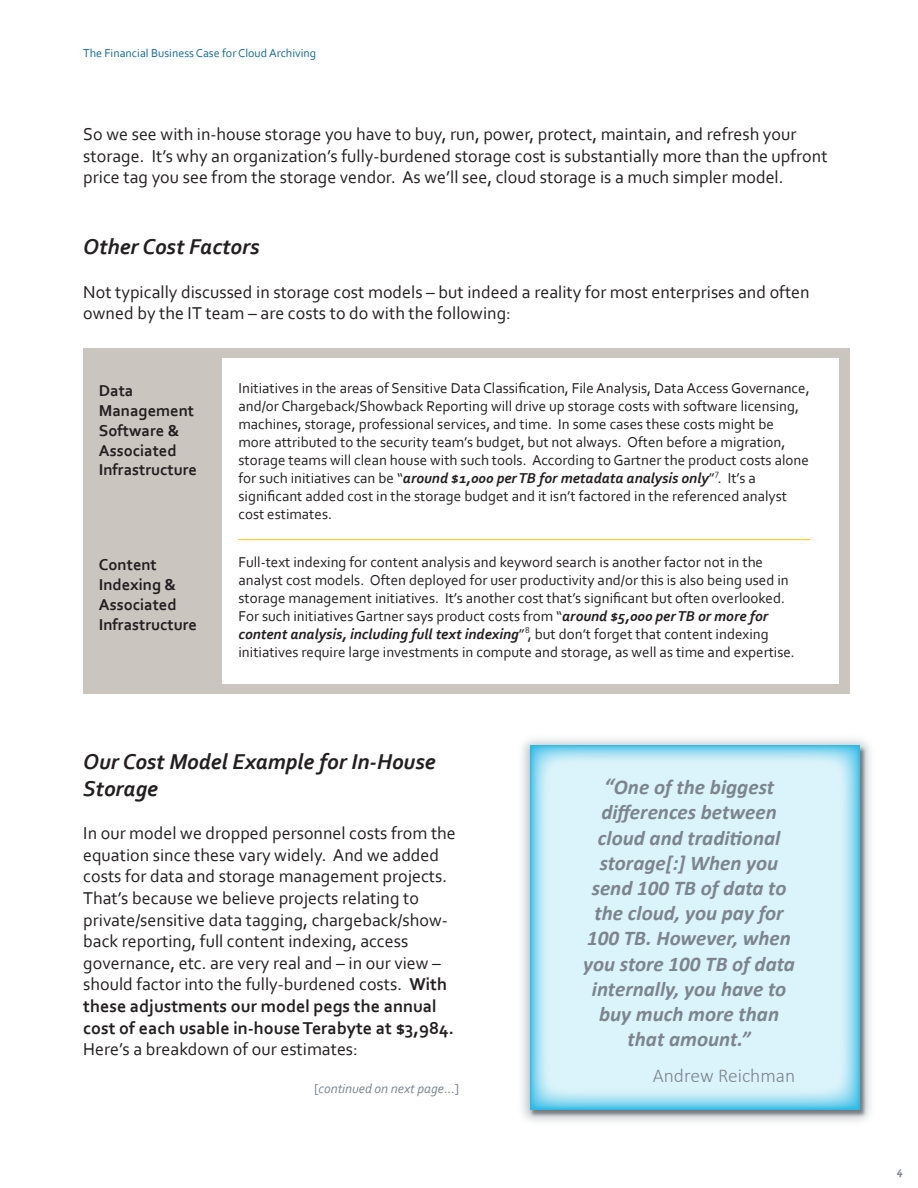
<style>
.page{position:relative;width:918px;height:1188px;background:#fff}
.page>*{position:absolute;margin:0;border:0;box-sizing:border-box;transform-origin:0 0}
.t1{font:italic 700 22.5px/27px "Corbel";color:#231f20}
.t2{font:italic 700 21px/25.2px "Calibri";color:#7c858d;text-align:center}
.t3{font:300 19.5px "Calibri";color:#7c858d}
.t4{font:18px/21.6px "Corbel";color:#231f20}
.t5{font:700 16.5px/19.8px "Corbel";color:#231f20}
.t6{font:15px/18px "Corbel";color:#231f20}
.t7{font:italic 13.5px "Corbel";color:#7c858d}
.t8{font:12px "Corbel";color:#156a9a}
.t9{font:italic 700 12px "Corbel";color:#7c858d}
.t10{font:9px "Corbel";color:#231f20}
.s1{font-weight:700;font-style:italic}
.s2{font-weight:700}
.s3{font-style:normal}
.s4{font-size:22.5px}
</style>
<div class="page">
<img style="left:528px;top:745px;width:340px;height:374px">
<svg style="left:530px;top:745px;width:330px;height:365px;background:#c5ebf7"></svg>
<div style="left:83px;top:349px;width:767px;height:345px;background:#cbc5bf"></div>
<div style="left:222px;top:359px;width:616px;height:325px;background:#fff"></div>
<hr style="left:238px;top:539px;width:572px;height:1px;background:#fec60d">
<p class="t8" style="left:83px;top:46px;width:234px">The Financial Business Case for Cloud Archiving</p>
<p class="t4" style="left:83px;top:123px;width:746px">So we see with in-house storage you have to buy, run, power, protect, maintain, and refresh your storage. It’s why an organization’s fully-burdened storage cost is substantially more than the upfront price tag you see from the storage vendor. As we’ll see, cloud storage is a much simpler model.</p>
<h1 class="t1" style="left:83px;top:233px;width:178px">Other Cost Factors</h1>
<p class="t4" style="left:83px;top:280px;width:728px">Not typically discussed in storage cost models – but indeed a reality for most enterprises and often owned by the IT team – are costs to do with the following:</p>
<p class="t5" style="left:99px;top:380px;width:100px">Data<br>Management<br>Software &amp;<br>Associated<br>Infrastructure</p>
<p class="t5" style="left:99px;top:555px;width:100px">Content<br>Indexing &amp;<br>Associated<br>Infrastructure</p>
<p class="t6" style="left:239px;top:379px;width:573px">Initiatives in the areas of Sensitive Data Classification, File Analysis, Data Access Governance, and/or Chargeback/Showback Reporting will drive up storage costs with software licensing, machines, storage, professional services, and time. In some cases these costs might be more attributed to the security team’s budget, but not always. Often before a migration, storage teams will clean house with such tools. According to Gartner the product costs alone for such initiatives can be “<span class="s1">around $1,000 per TB for metadata analysis only</span>” . It’s a significant added cost in the storage budget and it isn’t factored in the referenced analyst cost estimates.</p>
<p class="t6" style="left:239px;top:553px;width:558px">Full-text indexing for content analysis and keyword search is another factor not in the analyst cost models. Often deployed for user productivity and/or this is also being used in storage management initiatives. It’s another cost that’s significant but often overlooked.<br>For such initiatives Gartner says product costs from “<span class="s1">around $5,000 per TB or more for content analysis, including full text indexing</span>” , but don’t forget that content indexing initiatives require large investments in compute and storage, as well as time and expertise.</p>
<p class="t10" style="left:715px;top:468px;width:5px">7</p>
<p class="t10" style="left:525px;top:625px;width:6px">8</p>
<h1 class="t1" style="left:83px;top:747px;width:354px">Our Cost Model Example for In-House<br>Storage</h1>
<p class="t4" style="left:83px;top:822px;width:374px">In our model we dropped personnel costs from the equation since these vary widely. And we added costs for data and storage management projects.<br>That’s because we believe projects relating to private/sensitive data tagging, chargeback/show&shy;back reporting, full content indexing, access governance, etc. are very real and – in our view – should factor into the fully-burdened costs. <span class="s2">With these adjustments our model pegs the annual cost of each usable in-house Terabyte at $3,984.</span></p>
<p class="t4" style="left:83px;top:1038px;width:276px">Here’s a breakdown of our estimates:</p>
<p class="t7" style="left:314px;top:1080px;width:146px"><span class="s3">[</span>continued on next page<span class="s3">...]</span></p>
<h2 class="t2" style="left:583px;top:774px;width:213px"><span class="s4">“</span>One of the biggest differences between cloud and traditional storage[:] When you send 100 TB of data to the cloud, you pay for<br>100 TB. However, when you store 100 TB of data internally, you have to buy much more than that amount.”</h2>
<h3 class="t3" style="left:653px;top:1064px;width:144px">Andrew Reichman</h3>
<p class="t9" style="left:897px;top:1164px;width:8px">4</p>
</div>
